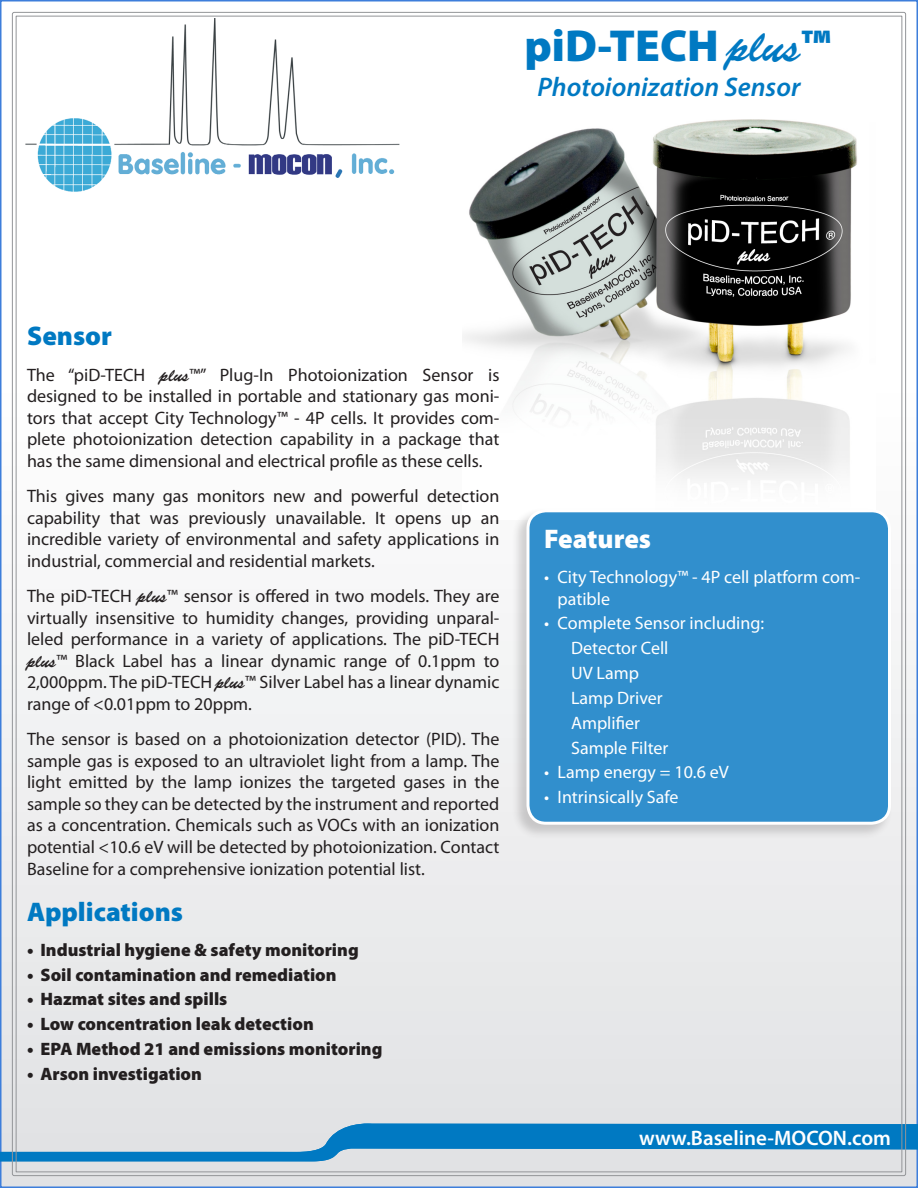
<style>
.page{position:relative;width:918px;height:1188px;background:#fff}
.page>*{position:absolute;margin:0;border:0;box-sizing:border-box;transform-origin:0 0}
.Model{font:900 45px "Myriad Pro";color:#0079c2}
.analyzer{font:italic 600 27px "Myriad Pro";color:#0079c2}
.t1{font:900 27px "Myriad Pro";color:#0079c2}
.t2{font:900 27px "Myriad Pro";color:#fff}
.t3{font:600 21px "Myriad Pro";color:#fff}
.Body{font:18px/21.6px "Myriad Pro";color:#231f20;text-align:justify}
.bullets{font:900 18px "Myriad Pro";color:#231f20}
.bullets-2{font:18px/21.6px "Myriad Pro";color:#fff}
.s1{font-family:"Brush Script Std";font-weight:400}
.s2{font-family:"Brush Script Std"}
</style>
<div class="page">
<div style="left:1px;top:1px;width:916px;height:1186px;background:linear-gradient(to bottom,#fff,#e2e3e5)"></div>
<img style="left:4px;top:18px;width:397px;height:216px">
<img style="left:462px;top:119px;width:414px;height:401px">
<div style="left:512px;top:508px;width:387px;height:338px;background:#231f20;opacity:.19"></div>
<div style="left:528px;top:511px;width:362px;height:312px;background:#318fcd;border-radius:18px"></div>
<div style="left:526px;top:509px;width:365px;height:316px;border:3px solid #fff;border-radius:18px"></div>
<svg style="left:0;top:1123px;width:918px;height:38px;background:#6cabd2"></svg>
<p class="Model" style="left:524px;top:16px;width:308px">piD-TECH <span class="s1">plus</span>™</p>
<p class="analyzer" style="left:538px;top:70px;width:264px">Photoionization Sensor</p>
<h1 class="t1" style="left:27px;top:318px;width:87px">Sensor</h1>
<p class="Body" style="left:27px;top:363px;width:474px">The “piD-TECH <span class="s2">plus</span>™” Plug-In Photoionization Sensor is designed to be installed in portable and stationary gas moni&shy;tors that accept City Technology™ - 4P cells. It provides com&shy;plete photoionization detection capability in a package that has the same dimensional and electrical profile as these cells.</p>
<p class="Body" style="left:27px;top:485px;width:474px">This gives many gas monitors new and powerful detection capability that was previously unavailable. It opens up an incredible variety of environmental and safety applications in industrial, commercial and residential markets.</p>
<p class="Body" style="left:27px;top:585px;width:474px">The piD-TECH <span class="s2">plus</span>™ sensor is offered in two models. They are virtually insensitive to humidity changes, providing unparal&shy;leled performance in a variety of applications. The piD-TECH <span class="s2">plus</span>™ Black Label has a linear dynamic range of 0.1ppm to 2,000ppm. The piD-TECH <span class="s2">plus</span>™ Silver Label has a linear dynamic range of &lt;0.01ppm to 20ppm.</p>
<p class="Body" style="left:27px;top:728px;width:474px">The sensor is based on a photoionization detector (PID). The sample gas is exposed to an ultraviolet light from a lamp. The light emitted by the lamp ionizes the targeted gases in the sample so they can be detected by the instrument and reported as a concentration. Chemicals such as VOCs with an ionization potential &lt;10.6 eV will be detected by photoionization. Contact Baseline for a comprehensive ionization potential list.</p>
<h1 class="t1" style="left:27px;top:893px;width:158px">Applications</h1>
<p class="bullets" style="left:27px;top:938px;width:333px">• Industrial hygiene &amp; safety monitoring</p>
<p class="bullets" style="left:27px;top:962px;width:311px">• Soil contamination and remediation</p>
<p class="bullets" style="left:27px;top:987px;width:202px">• Hazmat sites and spills</p>
<p class="bullets" style="left:27px;top:1012px;width:288px">• Low concentration leak detection</p>
<p class="bullets" style="left:27px;top:1037px;width:357px">• EPA Method 21 and emissions monitoring</p>
<p class="bullets" style="left:27px;top:1062px;width:177px">• Arson investigation</p>
<h1 class="t2" style="left:544px;top:521px;width:109px">Features</h1>
<p class="bullets-2" style="left:558px;top:566px;width:304px;text-indent:-14px">• City Technology™ - 4P cell platform com&shy;patible</p>
<p class="bullets-2" style="left:544px;top:612px;width:222px">• Complete Sensor including:</p>
<p class="bullets-2" style="left:571px;top:637px;width:99px">Detector Cell</p>
<p class="bullets-2" style="left:571px;top:662px;width:69px">UV Lamp</p>
<p class="bullets-2" style="left:571px;top:687px;width:93px">Lamp Driver</p>
<p class="bullets-2" style="left:571px;top:712px;width:70px">Amplifier</p>
<p class="bullets-2" style="left:571px;top:736px;width:99px">Sample Filter</p>
<p class="bullets-2" style="left:544px;top:761px;width:186px">• Lamp energy = 10.6 eV</p>
<p class="bullets-2" style="left:544px;top:786px;width:136px">• Intrinsically Safe</p>
<h3 class="t3" style="left:639px;top:1124px;width:253px">www.Baseline-MOCON.com</h3>
</div>
